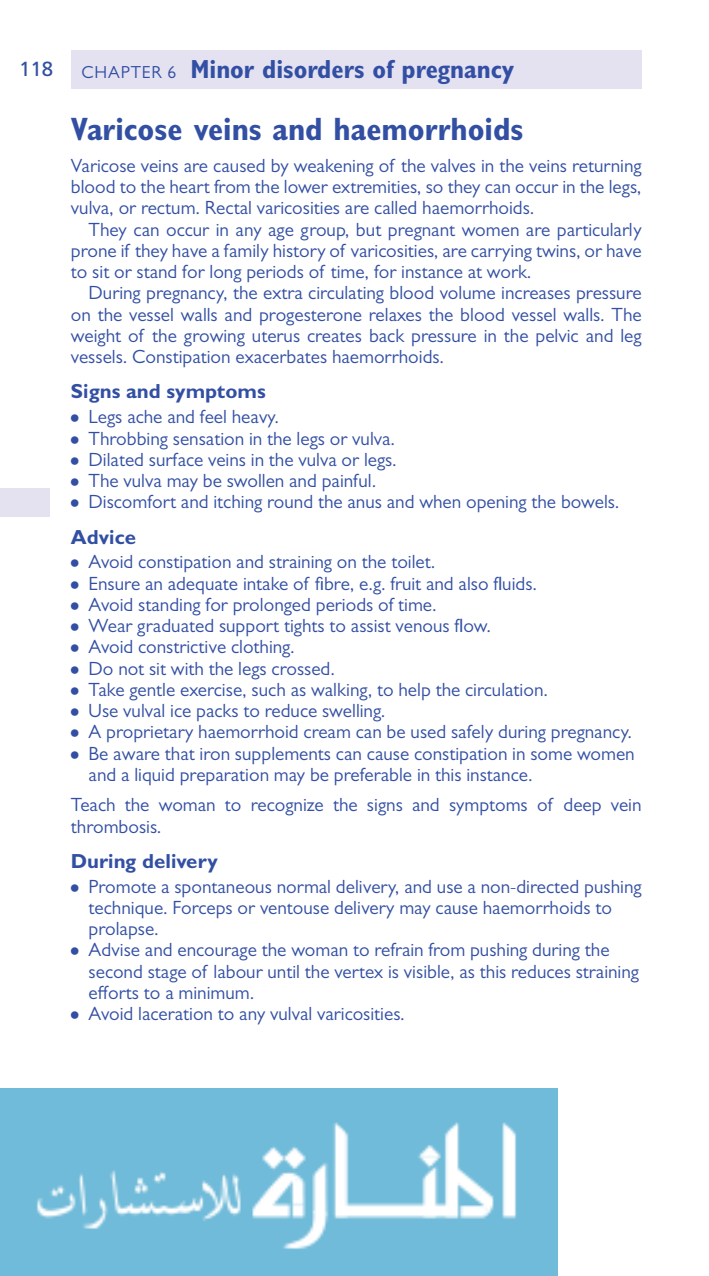
<style>
.page{position:relative;width:709px;height:1276px;background:#fff}
.page>*{position:absolute;margin:0;border:0;box-sizing:border-box;transform-origin:0 0}
.AHead{font:700 condensed 32.5px "Gill Sans MT Pro";color:#324fa3}
.t1{font:700 condensed 26.25px "Gill Sans MT Pro";color:#324fa3}
.BHead{font:700 20.5px "Gill Sans MT Std";color:#324fa3}
.t2{font:20.5px "Frutiger LT Std";color:#324fa3}
.BList{font:19.25px/21.2px "Gill Sans MT Std";color:#324fa3}
.TextInd{font:19.25px/21.2px "Gill Sans MT Std";color:#324fa3;text-align:justify}
.BList2{font:19.25px/21.2px "Gill Sans MT Std";color:#324fa3}
.BList1{font:19.25px/21.2px "Gill Sans MT Std";color:#324fa3}
.Text{font:19.25px/21.2px "Gill Sans MT Std";color:#324fa3;text-align:justify}
.Text__1_3_space_befo{font:19.25px/21.2px "Gill Sans MT Std";color:#324fa3}
.t3{font:17.5px "Gill Sans MT Std";color:#324fa3}
.s1{font-family:"Gill Sans MT Std";font-weight:400;font-stretch:normal;font-size:17.5px}
</style>
<div class="page">
<img style="left:0;top:1088px;width:558px;height:188px">
<div style="left:71px;top:50px;width:570px;height:39px;background:#e4e2f1"></div>
<div style="left:0;top:489px;width:49px;height:28px;background:#e4e2f1"></div>
<p class="t2" style="left:19px;top:57px;width:36px">118</p>
<p class="t3" style="left:81px;top:62px;width:26px">Chapt</p>
<h2 class="t1" style="left:142px;top:54px;width:374px"><span class="s1">er 6</span> Minor disorders of pregnancy</h2>
<p class="AHead" style="left:71px;top:110px;width:454px">Varicose veins and haemorrhoids</p>
<p class="Text" style="left:71px;top:155px;width:572px">Varicose veins are caused by weakening of the valves in the veins returning blood to the heart from the lower extremities, so they can occur in the legs, vulva, or rectum. Rectal varicosities are called haemorrhoids.</p>
<p class="TextInd" style="left:71px;top:218px;width:572px;text-indent:18px">They can occur in any age group, but pregnant women are particularly prone if they have a family history of varicosities, are carrying twins, or have to sit or stand for long periods of time, for instance at work.</p>
<p class="TextInd" style="left:71px;top:282px;width:572px;text-indent:18px">During pregnancy, the extra circulating blood volume increases pressure on the vessel walls and progesterone relaxes the blood vessel walls. The weight of the growing uterus creates back pressure in the pelvic and leg vessels. Constipation exacerbates haemorrhoids.</p>
<p class="BHead" style="left:71px;top:379px;width:196px">Signs and symptoms</p>
<p class="BList1" style="left:71px;top:406px;width:210px">• Legs ache and feel heavy.</p>
<p class="BList" style="left:71px;top:427px;width:326px">• Throbbing sensation in the legs or vulva.</p>
<p class="BList" style="left:71px;top:448px;width:327px">• Dilated surface veins in the vulva or legs.</p>
<p class="BList" style="left:71px;top:470px;width:307px">• The vulva may be swollen and painful.</p>
<p class="BList2" style="left:71px;top:491px;width:550px">• Discomfort and itching round the anus and when opening the bowels.</p>
<p class="BHead" style="left:71px;top:524px;width:67px">Advice</p>
<p class="BList1" style="left:71px;top:551px;width:366px">• Avoid constipation and straining on the toilet.</p>
<p class="BList" style="left:71px;top:572px;width:467px">• Ensure an adequate intake of fibre, e.g. fruit and also fluids.</p>
<p class="BList" style="left:71px;top:593px;width:367px">• Avoid standing for prolonged periods of time.</p>
<p class="BList" style="left:71px;top:615px;width:421px">• Wear graduated support tights to assist venous flow.</p>
<p class="BList" style="left:71px;top:636px;width:225px">• Avoid constrictive clothing.</p>
<p class="BList" style="left:71px;top:657px;width:266px">• Do not sit with the legs crossed.</p>
<p class="BList" style="left:71px;top:678px;width:479px">• Take gentle exercise, such as walking, to help the circulation.</p>
<p class="BList" style="left:71px;top:700px;width:316px">• Use vulval ice packs to reduce swelling.</p>
<p class="BList" style="left:71px;top:721px;width:563px">• A proprietary haemorrhoid cream can be used safely during pregnancy.</p>
<p class="BList2" style="left:89px;top:742px;width:547px;text-indent:-18px">• Be aware that iron supplements can cause constipation in some women and a liquid preparation may be preferable in this instance.</p>
<p class="Text__1_3_space_befo" style="left:71px;top:794px;width:572px">Teach the woman to recognize the signs and symptoms of deep vein thrombosis.</p>
<p class="BHead" style="left:71px;top:848px;width:148px">During delivery</p>
<p class="BList1" style="left:89px;top:875px;width:554px;text-indent:-18px">• Promote a spontaneous normal delivery, and use a non-directed pushing technique. Forceps or ventouse delivery may cause haemorrhoids to prolapse.</p>
<p class="BList" style="left:89px;top:939px;width:552px;text-indent:-18px">• Advise and encourage the woman to refrain from pushing during the second stage of labour until the vertex is visible, as this reduces straining efforts to a minimum.</p>
<p class="BList2" style="left:71px;top:1003px;width:335px">• Avoid laceration to any vulval varicosities.</p>
</div>
